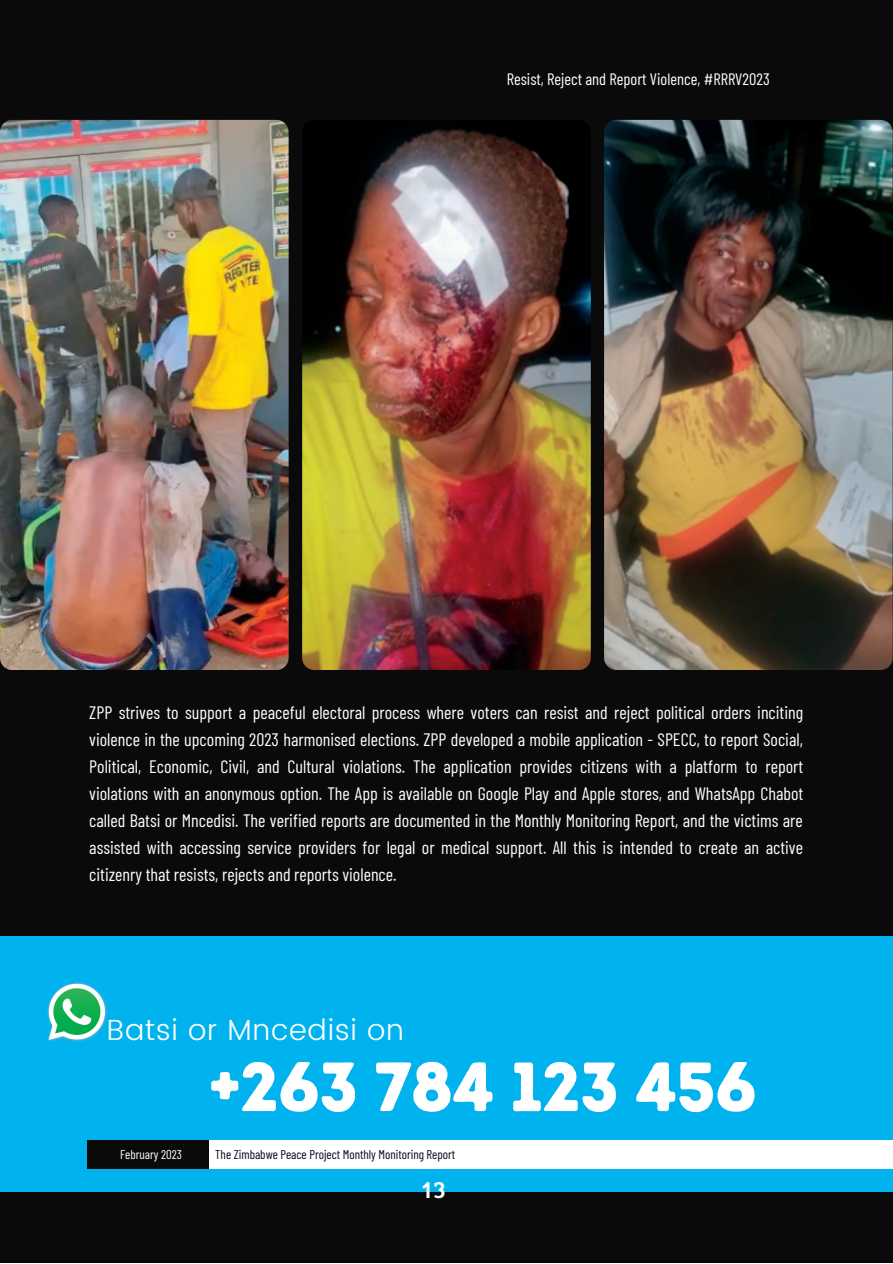
<style>
.page{position:relative;width:893px;height:1264px;background:#fff}
.page>*{position:absolute;margin:0;border:0;box-sizing:border-box;transform-origin:0 0}
.t1{font:69.3px "Intro Rust Base";letter-spacing:-.025em;color:#fff}
.t2{font:300 29.1px "Poppins";letter-spacing:.025em;color:#fff}
.t3{font:25.35px "OS Aran 600";color:#fff}
.t4{font:18px/27px "Barlow Condensed";color:#fff;text-align:justify}
.t5{font:16.5px "Barlow Condensed";color:#fff}
.t6{font:12.75px "Barlow Condensed";color:#070626}
.t7{font:12.75px "Barlow Condensed";color:#fff}
</style>
<div class="page">
<div style="left:0;top:0;width:892px;height:1262px;background:#0a0a0a"></div>
<div style="left:0;top:936px;width:892px;height:255px;background:#00b3ee"></div>
<div style="left:204px;top:1140px;width:688px;height:28px;background:#fff"></div>
<div style="left:87px;top:1140px;width:122px;height:28px;background:#0a0a0a"></div>
<img style="left:47px;top:982px;width:60px;height:60px">
<img style="left:0;top:120px;width:288px;height:550px;border-radius:12px">
<img style="left:302px;top:120px;width:288px;height:550px;border-radius:12px">
<img style="left:604px;top:120px;width:288px;height:550px;border-radius:12px">
<p class="t5" style="left:506px;top:68px;width:264px">Resist, Reject and Report Violence, #RRRV2023</p>
<p class="t4" style="left:89px;top:698px;width:715px">ZPP strives to support a peaceful electoral process where voters can resist and reject political orders inciting violence in the upcoming 2023 harmonised elections. ZPP developed a mobile application - SPECC, to report Social, Political, Economic, Civil, and Cultural violations. The application provides citizens with a platform to report violations with an anonymous option. The App is available on Google Play and Apple stores, and WhatsApp Chabot called Batsi or Mncedisi. The verified reports are documented in the Monthly Monitoring Report, and the victims are assisted with accessing service providers for legal or medical support. All this is intended to create an active citizenry that resists, rejects and reports violence.</p>
<h2 class="t2" style="left:107px;top:1013px;width:298px">Batsi or Mncedisi on</h2>
<h1 class="t1" style="left:208px;top:1045px;width:550px">+263 784 123 456</h1>
<p class="t7" style="left:120px;top:1146px;width:63px">February 2023</p>
<p class="t6" style="left:215px;top:1146px;width:241px">The Zimbabwe Peace Project Monthly Monitoring Report</p>
<h3 class="t3" style="left:421px;top:1179px;width:27px">13</h3>
</div>
